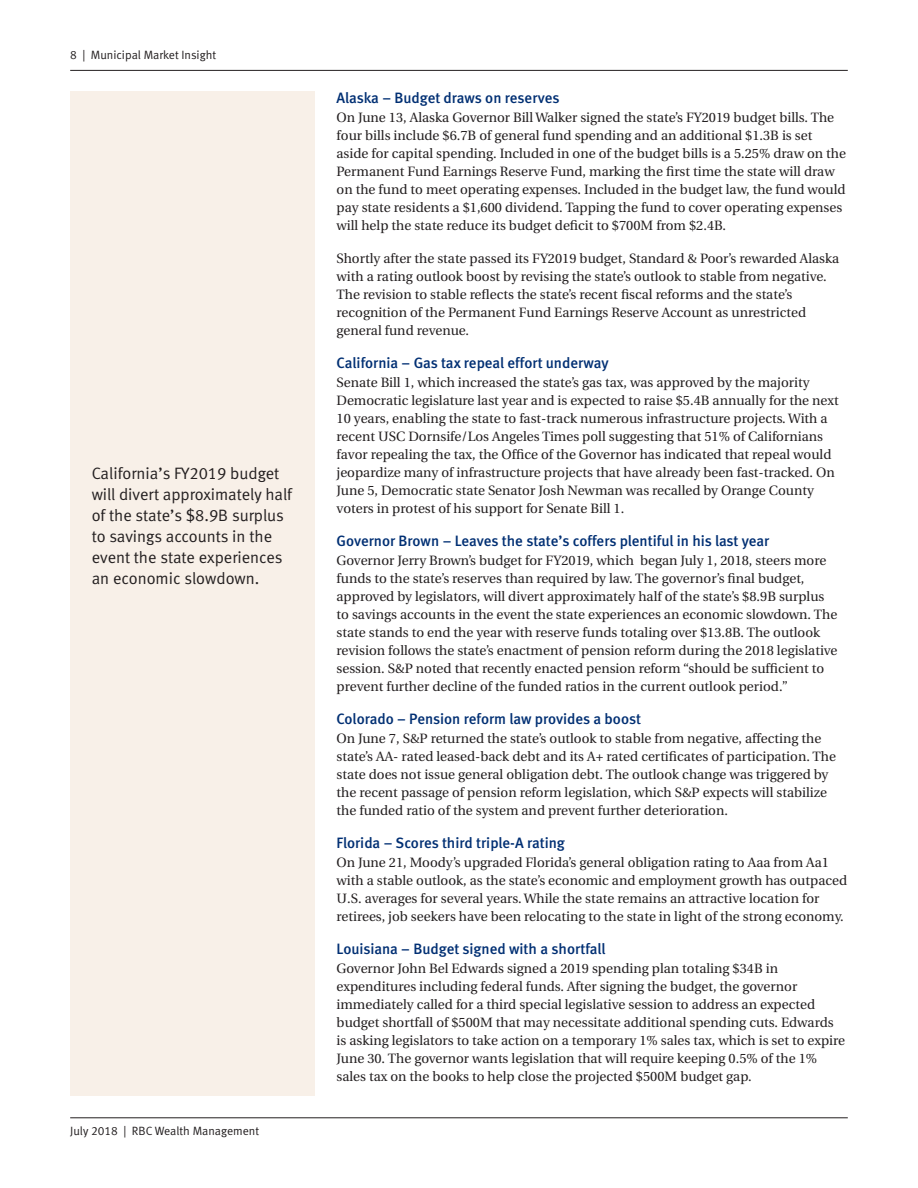
<style>
.page{position:relative;width:918px;height:1188px;background:#fff}
.page>*{position:absolute;margin:0;border:0;box-sizing:border-box;transform-origin:0 0}
.Sidebar_Outtake{font:16.5px/21px "Meta Normal LF";color:#231f20}
.Text_Subhead_-_level{font:15px "Meta Medium LF";color:#002f73}
.Body_copy{font:13.5px/18px "Utopia";color:#231f20}
.t1{font:12px "Meta Normal LF";color:#231f20}
</style>
<div class="page">
<hr style="left:70px;top:1118px;width:778px;height:1px;background:#231f20">
<hr style="left:70px;top:70px;width:778px;height:1px;background:#231f20">
<div style="left:70px;top:92px;width:245px;height:1004px;background:#f8f0e8"></div>
<p class="t1" style="left:70px;top:48px;width:147px">8 | Municipal Market Insight</p>
<p class="Sidebar_Outtake" style="left:92px;top:463px;width:202px">California’s FY2019 budget will divert approximately half of the state’s $8.9B surplus to savings accounts in the event the state experiences an economic slowdown.</p>
<p class="t1" style="left:70px;top:1124px;width:190px">July 2018 | RBC Wealth Management</p>
<p class="Text_Subhead_-_level" style="left:337px;top:89px;width:224px">Alaska – Budget draws on reserves</p>
<p class="Body_copy" style="left:337px;top:109px;width:511px">On June 13, Alaska Governor Bill Walker signed the state’s FY2019 budget bills. The four bills include $6.7B of general fund spending and an additional $1.3B is set aside for capital spending. Included in one of the budget bills is a 5.25% draw on the Permanent Fund Earnings Reserve Fund, marking the first time the state will draw on the fund to meet operating expenses. Included in the budget law, the fund would pay state residents a $1,600 dividend. Tapping the fund to cover operating expenses will help the state reduce its budget deficit to $700M from $2.4B.</p>
<p class="Body_copy" style="left:337px;top:249px;width:504px">Shortly after the state passed its FY2019 budget, Standard &amp; Poor’s rewarded Alaska with a rating outlook boost by revising the state’s outlook to stable from negative.<br>The revision to stable reflects the state’s recent fiscal reforms and the state’s recognition of the Permanent Fund Earnings Reserve Account as unrestricted general fund revenue.</p>
<p class="Text_Subhead_-_level" style="left:337px;top:354px;width:274px">California – Gas tax repeal effort underway</p>
<p class="Body_copy" style="left:337px;top:373px;width:504px">Senate Bill 1, which increased the state’s gas tax, was approved by the majority Democratic legislature last year and is expected to raise $5.4B annually for the next 10 years, enabling the state to fast-track numerous infrastructure projects. With a recent USC Dornsife/Los Angeles Times poll suggesting that 51% of Californians favor repealing the tax, the Office of the Governor has indicated that repeal would jeopardize many of infrastructure projects that have already been fast-tracked. On June 5, Democratic state Senator Josh Newman was recalled by Orange County voters in protest of his support for Senate Bill 1.</p>
<p class="Text_Subhead_-_level" style="left:337px;top:532px;width:434px">Governor Brown – Leaves the state’s coffers plentiful in his last year</p>
<p class="Body_copy" style="left:337px;top:551px;width:503px">Governor Jerry Brown’s budget for FY2019, which began July 1, 2018, steers more funds to the state’s reserves than required by law. The governor’s final budget, approved by legislators, will divert approximately half of the state’s $8.9B surplus to savings accounts in the event the state experiences an economic slowdown. The state stands to end the year with reserve funds totaling over $13.8B. The outlook revision follows the state’s enactment of pension reform during the 2018 legislative session. S&amp;P noted that recently enacted pension reform “should be sufficient to prevent further decline of the funded ratios in the current outlook period.”</p>
<p class="Text_Subhead_-_level" style="left:337px;top:710px;width:306px">Colorado – Pension reform law provides a boost</p>
<p class="Body_copy" style="left:337px;top:730px;width:501px">On June 7, S&amp;P returned the state’s outlook to stable from negative, affecting the state’s AA- rated leased-back debt and its A+ rated certificates of participation. The state does not issue general obligation debt. The outlook change was triggered by the recent passage of pension reform legislation, which S&amp;P expects will stabilize the funded ratio of the system and prevent further deterioration.</p>
<p class="Text_Subhead_-_level" style="left:337px;top:834px;width:230px">Florida – Scores third triple-A rating</p>
<p class="Body_copy" style="left:337px;top:854px;width:512px">On June 21, Moody’s upgraded Florida’s general obligation rating to Aaa from Aa1 with a stable outlook, as the state’s economic and employment growth has outpaced U.S. averages for several years. While the state remains an attractive location for retirees, job seekers have been relocating to the state in light of the strong economy.</p>
<p class="Text_Subhead_-_level" style="left:337px;top:940px;width:270px">Louisiana – Budget signed with a shortfall</p>
<p class="Body_copy" style="left:337px;top:960px;width:510px">Governor John Bel Edwards signed a 2019 spending plan totaling $34B in expenditures including federal funds. After signing the budget, the governor immediately called for a third special legislative session to address an expected budget shortfall of $500M that may necessitate additional spending cuts. Edwards is asking legislators to take action on a temporary 1% sales tax, which is set to expire June 30. The governor wants legislation that will require keeping 0.5% of the 1% sales tax on the books to help close the projected $500M budget gap.</p>
</div>
